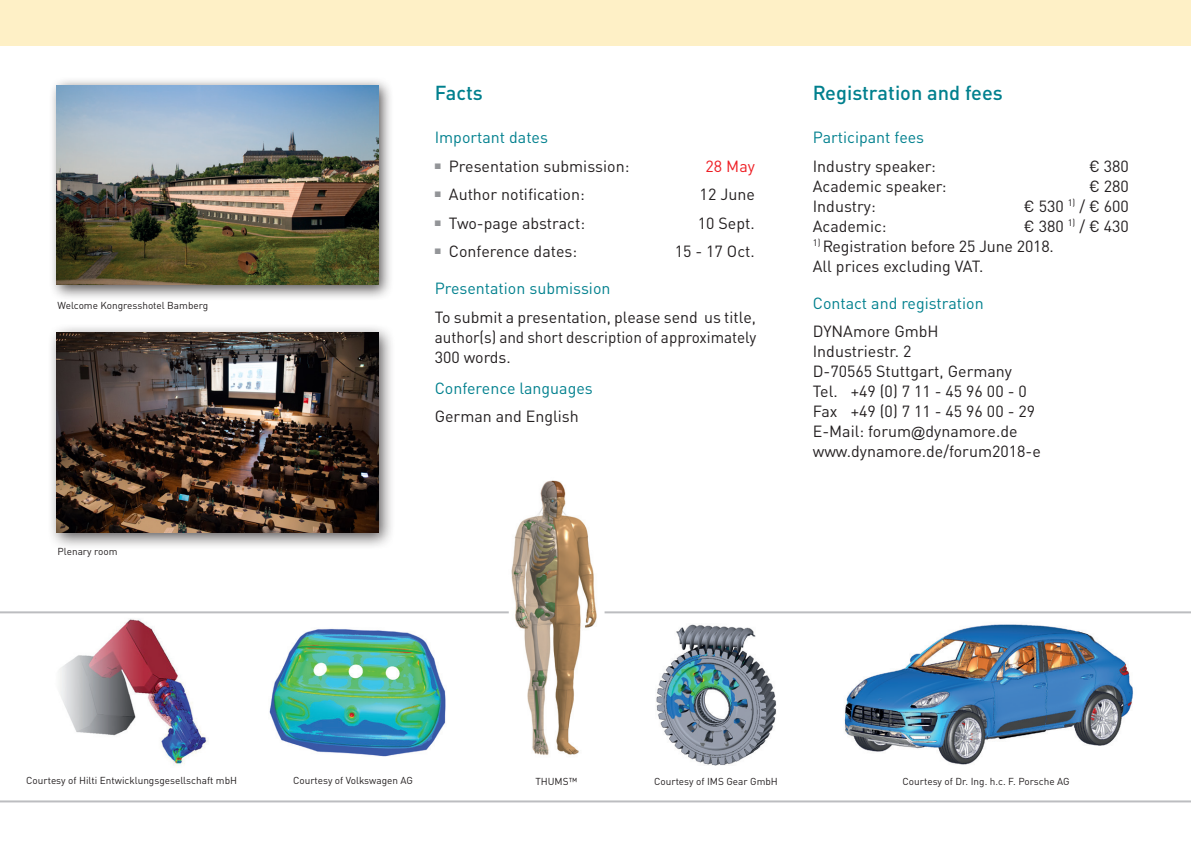
<style>
.page{position:relative;width:1191px;height:842px;background:#fff}
.page>*{position:absolute;margin:0;border:0;box-sizing:border-box;transform-origin:0 0}
.Fließtext{font:500 20px "DIN Pro";color:#00808e}
.Fließtext-2{font:16px/20px "DIN Pro";color:#231f20}
.Fließtext-3{font:16px "DIN Pro";color:#00808e}
.t1{font:16px "DIN Pro";color:#ee1d23}
.BU{font:10px "DIN Pro";color:#231f20}
.s1{font-family:"Arial";font-size:14px}
</style>
<div class="page">
<div style="left:0;top:0;width:1191px;height:45px;background:#fef0c6"></div>
<hr style="left:0;top:800px;width:1191px;height:2px;background:#bcbdc0">
<div style="left:49px;top:77px;width:345px;height:224px;background:#231f20;opacity:.75"></div>
<img style="left:57px;top:85px;width:321px;height:200px">
<div style="left:47px;top:323px;width:349px;height:227px;background:#231f20;opacity:.75"></div>
<img style="left:57px;top:332px;width:321px;height:200px">
<img style="left:59px;top:619px;width:149px;height:146px">
<img style="left:511px;top:480px;width:86px;height:275px">
<img style="left:269px;top:629px;width:177px;height:127px">
<hr style="left:0;top:611px;width:509px;height:2px;background:#bcbdc0">
<hr style="left:604px;top:611px;width:587px;height:2px;background:#bcbdc0">
<img style="left:656px;top:624px;width:120px;height:142px">
<img style="left:844px;top:624px;width:289px;height:141px">
<p class="BU" style="left:58px;top:297px;width:152px">Welcome Kongresshotel Bamberg</p>
<p class="BU" style="left:58px;top:543px;width:61px">Plenary room</p>
<p class="Fließtext" style="left:435px;top:77px;width:50px">Facts</p>
<p class="Fließtext-3" style="left:435px;top:125px;width:115px">Important dates</p>
<p class="Fließtext-2" style="left:449px;top:154px;width:182px">Presentation submission:</p>
<p class="t1" style="left:705px;top:153px;width:51px">28 May</p>
<p class="Fließtext-2" style="left:449px;top:183px;width:137px">Author notification:</p>
<p class="Fließtext-2" style="left:699px;top:183px;width:57px">12 June</p>
<p class="Fließtext-2" style="left:449px;top:211px;width:138px">Two-page abstract:</p>
<p class="Fließtext-2" style="left:698px;top:211px;width:58px">10 Sept.</p>
<p class="Fließtext-2" style="left:449px;top:240px;width:130px">Conference dates:</p>
<p class="Fließtext-2" style="left:675px;top:240px;width:82px">15 - 17 Oct.</p>
<p class="Fließtext-3" style="left:435px;top:276px;width:177px">Presentation submission</p>
<p class="Fließtext-2" style="left:435px;top:305px;width:323px;text-align:justify">To submit a presentation, please send us title, author(s) and short description of approximately 300 words.</p>
<p class="Fließtext-3" style="left:435px;top:375px;width:160px">Conference languages</p>
<p class="Fließtext-2" style="left:435px;top:405px;width:146px">German and English</p>
<p class="Fließtext" style="left:813px;top:77px;width:191px">Registration and fees</p>
<p class="Fließtext-3" style="left:813px;top:125px;width:113px">Participant fees</p>
<p class="Fließtext-2" style="left:813px;top:154px;width:124px">Industry speaker:</p>
<p class="Fließtext-2" style="left:1089px;top:154px;width:41px">€ 380</p>
<p class="Fließtext-2" style="left:813px;top:174px;width:135px">Academic speaker:</p>
<p class="Fließtext-2" style="left:1089px;top:174px;width:41px">€ 280</p>
<p class="Fließtext-2" style="left:813px;top:194px;width:64px">Industry:</p>
<p class="Fließtext-2" style="left:1023px;top:194px;width:107px">€ 530 <sup>1)</sup> / € 600</p>
<p class="Fließtext-2" style="left:813px;top:214px;width:75px">Academic:</p>
<p class="Fließtext-2" style="left:1023px;top:214px;width:107px">€ 380 <sup>1)</sup> / € 430</p>
<p class="Fließtext-2" style="left:813px;top:234px;width:243px"><sup>1)</sup> Registration before 25 June 2018.<br>All prices excluding VAT.</p>
<p class="Fließtext-3" style="left:813px;top:290px;width:172px">Contact and registration</p>
<p class="Fließtext-2" style="left:813px;top:320px;width:229px">DYNAmore GmbH<br>Industriestr. 2<br>D-70565 Stuttgart, Germany<br>Tel. +49 (0) 7 11 - 45 96 00 - 0<br>Fax +49 (0) 7 11 - 45 96 00 - 29<br>E-Mail: forum<span class="s1">@</span>dynamore.de www.dynamore.de/forum2018-e</p>
<p class="BU" style="left:26px;top:772px;width:212px">Courtesy of Hilti Entwicklungsgesellschaft mbH</p>
<p class="BU" style="left:293px;top:772px;width:121px">Courtesy of Volkswagen AG</p>
<p class="BU" style="left:535px;top:773px;width:43px">THUMS™</p>
<p class="BU" style="left:654px;top:773px;width:125px">Courtesy of IMS Gear GmbH</p>
<p class="BU" style="left:902px;top:773px;width:169px">Courtesy of Dr. Ing. h.c. F. Porsche AG</p>
</div>
